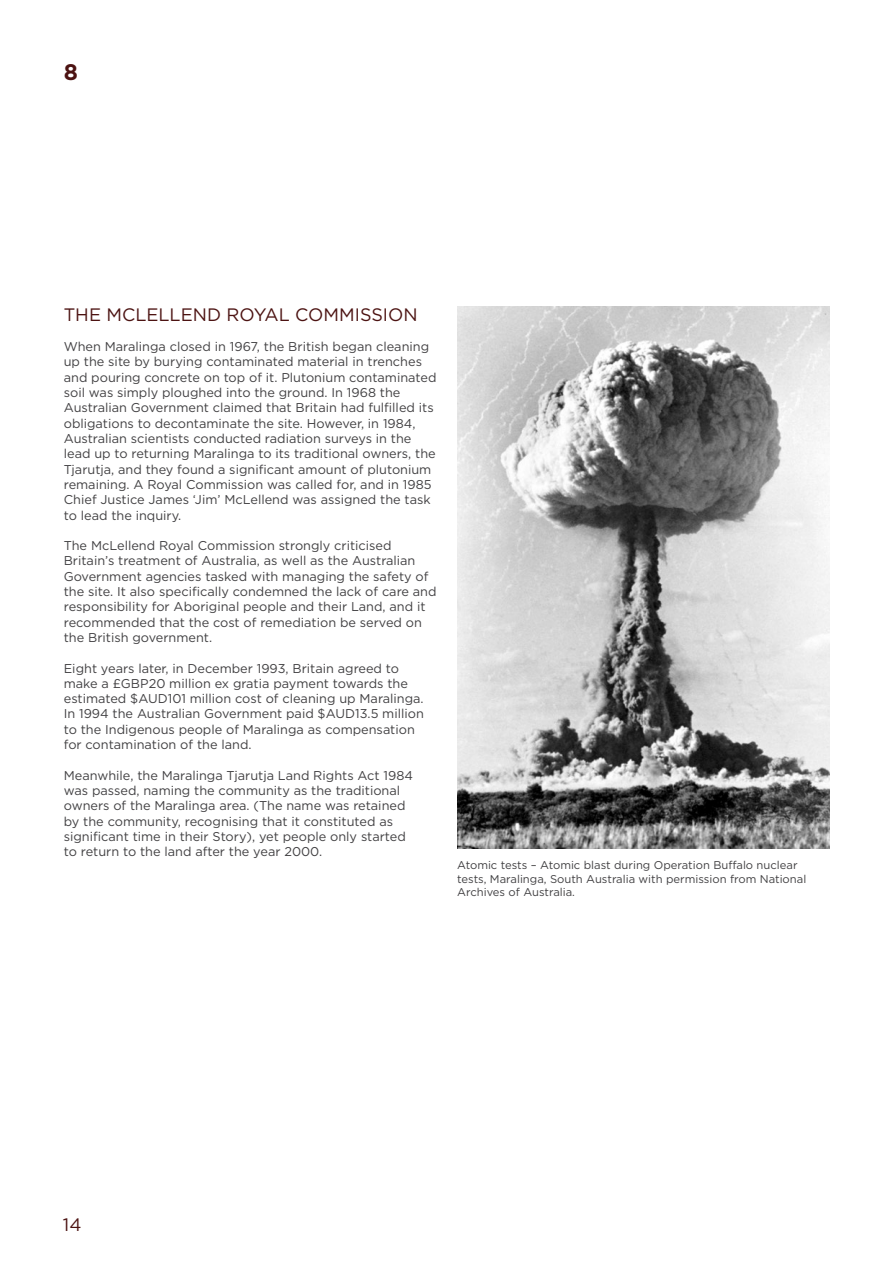
<style>
.page{position:relative;width:893px;height:1263px;background:#fff}
.page>*{position:absolute;margin:0;border:0;box-sizing:border-box;transform-origin:0 0}
.t1{font:700 22.5px "Gotham";color:#4c1312}
.t2{font:18px "Gotham";color:#4c1312}
.t3{font:12.75px/15.3px "Gotham";color:#414042}
.t4{font:11.25px/13.5px "Gotham";color:#414042}
</style>
<div class="page">
<img style="left:457px;top:306px;width:372px;height:542px">
<h1 class="t1" style="left:64px;top:57px;width:16px">8</h1>
<h2 class="t2" style="left:64px;top:303px;width:355px">THE MCLELLEND ROYAL COMMISSION</h2>
<p class="t3" style="left:64px;top:339px;width:374px">When Maralinga closed in 1967, the British began cleaning up the site by burying contaminated material in trenches and pouring concrete on top of it. Plutonium contaminated soil was simply ploughed into the ground. In 1968 the Australian Government claimed that Britain had fulfilled its obligations to decontaminate the site. However, in 1984, Australian scientists conducted radiation surveys in the lead up to returning Maralinga to its traditional owners, the Tjarutja, and they found a significant amount of plutonium remaining. A Royal Commission was called for, and in 1985<br>Chief Justice James ‘Jim’ McLellend was assigned the task to lead the inquiry.</p>
<p class="t3" style="left:64px;top:538px;width:374px">The McLellend Royal Commission strongly criticised Britain’s treatment of Australia, as well as the Australian Government agencies tasked with managing the safety of the site. It also specifically condemned the lack of care and responsibility for Aboriginal people and their Land, and it recommended that the cost of remediation be served on the British government.</p>
<p class="t3" style="left:64px;top:660px;width:362px">Eight years later, in December 1993, Britain agreed to make a £GBP20 million ex gratia payment towards the estimated $AUD101 million cost of cleaning up Maralinga.<br>In 1994 the Australian Government paid $AUD13.5 million to the Indigenous people of Maralinga as compensation for contamination of the land.</p>
<p class="t3" style="left:64px;top:767px;width:351px">Meanwhile, the Maralinga Tjarutja Land Rights Act 1984 was passed, naming the community as the traditional owners of the Maralinga area. (The name was retained by the community, recognising that it constituted as significant time in their Story), yet people only started to return to the land after the year 2000.</p>
<p class="t4" style="left:457px;top:858px;width:351px">Atomic tests – Atomic blast during Operation Buffalo nuclear tests, Maralinga, South Australia with permission from National<br>Archives of Australia.</p>
<h2 class="t2" style="left:63px;top:1213px;width:20px">14</h2>
</div>
